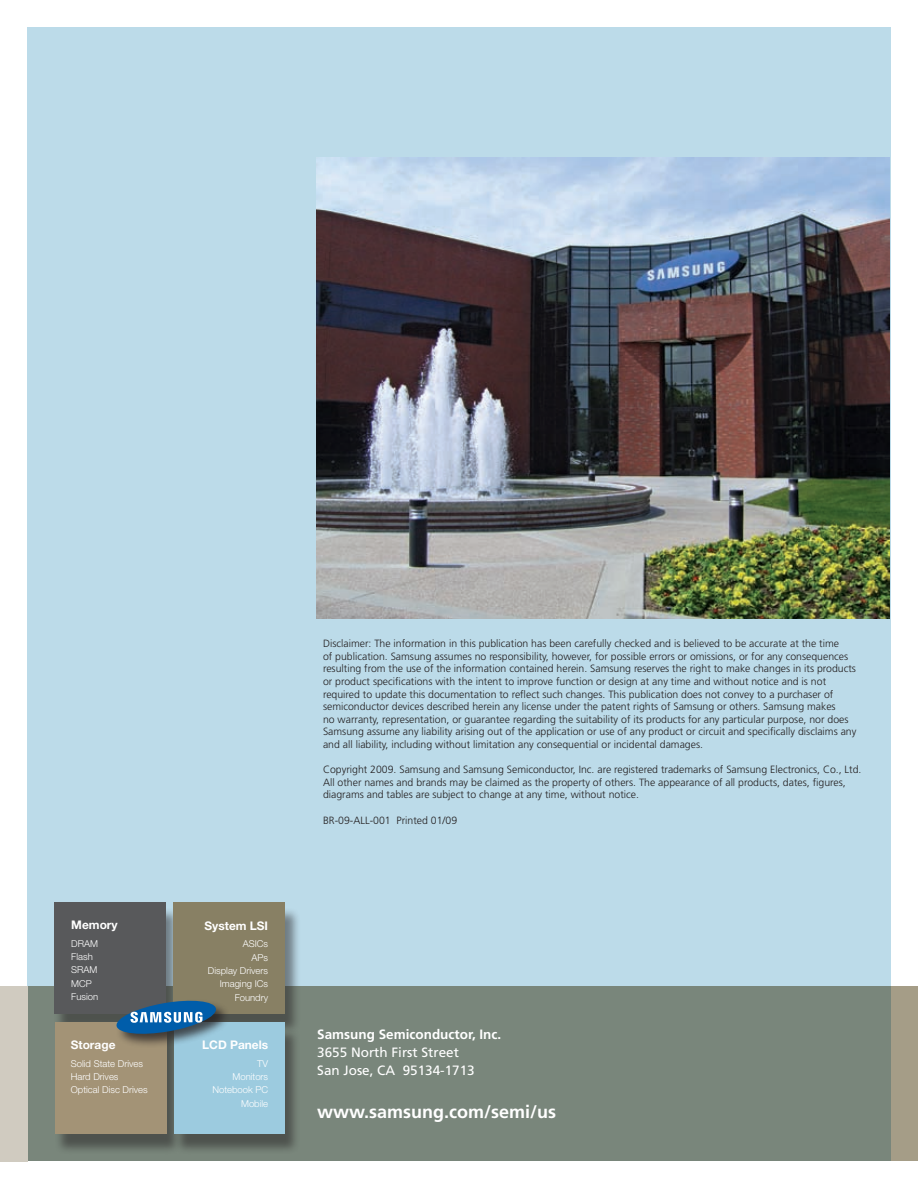
<style>
.page{position:relative;width:918px;height:1188px;background:#fff}
.page>*{position:absolute;margin:0;border:0;box-sizing:border-box;transform-origin:0 0}
.t1{font:700 18px "Frutiger";color:#fff}
.t2{font:13.5px/18px "Frutiger";color:#fff}
.t3{font:700 13.5px "Frutiger";color:#fff}
.t4{font:700 11.85px "Helvetica Neue";color:#fff}
.t5{font:300 10.5px/12.6px "Frutiger";color:#231f20}
.t6{font:300 9.45px/13.4px "Helvetica Neue";color:#fff}
</style>
<div class="page">
<div style="left:27px;top:27px;width:864px;height:1134px;background:#bcdbe9"></div>
<div style="left:27px;top:986px;width:891px;height:175px;background:#79867b"></div>
<div style="left:53px;top:907px;width:128px;height:128px;background:#231f20;opacity:.5"></div>
<div style="left:54px;top:903px;width:111px;height:111px;background:#58595b"></div>
<div style="left:173px;top:907px;width:128px;height:128px;background:#231f20;opacity:.5"></div>
<div style="left:174px;top:903px;width:111px;height:111px;background:#888064"></div>
<div style="left:54px;top:1027px;width:128px;height:127px;background:#231f20;opacity:.5"></div>
<div style="left:55px;top:1022px;width:111px;height:112px;background:#a39376"></div>
<div style="left:173px;top:1027px;width:128px;height:128px;background:#231f20;opacity:.5"></div>
<div style="left:174px;top:1023px;width:111px;height:111px;background:#9ccbdf"></div>
<div style="left:115px;top:999px;width:115px;height:49px;background:#231f20;opacity:.75"></div>
<svg style="left:115px;top:998px;width:102px;height:38px"></svg>
<img style="left:316px;top:158px;width:574px;height:460px">
<div style="left:0;top:986px;width:28px;height:175px;background:#d0cbc0"></div>
<p class="t4" style="left:71px;top:917px;width:48px">Memory</p>
<p class="t6" style="left:71px;top:936px;width:28px">DRAM<br>Flash<br>SRAM<br>MCP<br>Fusion</p>
<p class="t4" style="left:71px;top:1038px;width:46px">Storage</p>
<p class="t6" style="left:71px;top:1057px;width:78px">Solid State Drives<br>Hard Drives<br>Optical Disc Drives</p>
<p class="t4" style="left:205px;top:918px;width:65px">System LSI</p>
<p class="t6" style="left:208px;top:937px;width:62px;text-align:right">ASICs<br>APs<br>Display Drivers<br>Imaging ICs<br>Foundry</p>
<p class="t4" style="left:202px;top:1038px;width:68px">LCD Panels</p>
<p class="t6" style="left:212px;top:1057px;width:57px;text-align:right">TV<br>Monitors<br>Notebook PC<br>Mobile</p>
<p class="t5" style="left:323px;top:637px;width:535px">Disclaimer: The information in this publication has been carefully checked and is believed to be accurate at the time<br>of publication. Samsung assumes no responsibility, however, for possible errors or omissions, or for any consequences resulting from the use of the information contained herein. Samsung reserves the right to make changes in its products or product specifications with the intent to improve function or design at any time and without notice and is not required to update this documentation to reflect such changes. This publication does not convey to a purchaser of semiconductor devices described herein any license under the patent rights of Samsung or others. Samsung makes<br>no warranty, representation, or guarantee regarding the suitability of its products for any particular purpose, nor does Samsung assume any liability arising out of the application or use of any product or circuit and specifically disclaims any and all liability, including without limitation any consequential or incidental damages.</p>
<p class="t5" style="left:323px;top:763px;width:540px">Copyright 2009. Samsung and Samsung Semiconductor, Inc. are registered trademarks of Samsung Electronics, Co., Ltd.<br>All other names and brands may be claimed as the property of others. The appearance of all products, dates, figures, diagrams and tables are subject to change at any time, without notice.</p>
<p class="t5" style="left:323px;top:814px;width:136px">BR-09-ALL-001 Printed 01/09</p>
<p class="t3" style="left:317px;top:1026px;width:186px">Samsung Semiconductor, Inc.</p>
<p class="t2" style="left:317px;top:1043px;width:159px">3655 North First Street<br>San Jose, CA 95134-1713</p>
<h1 class="t1" style="left:317px;top:1101px;width:241px">www.samsung.com/semi/us</h1>
</div>
